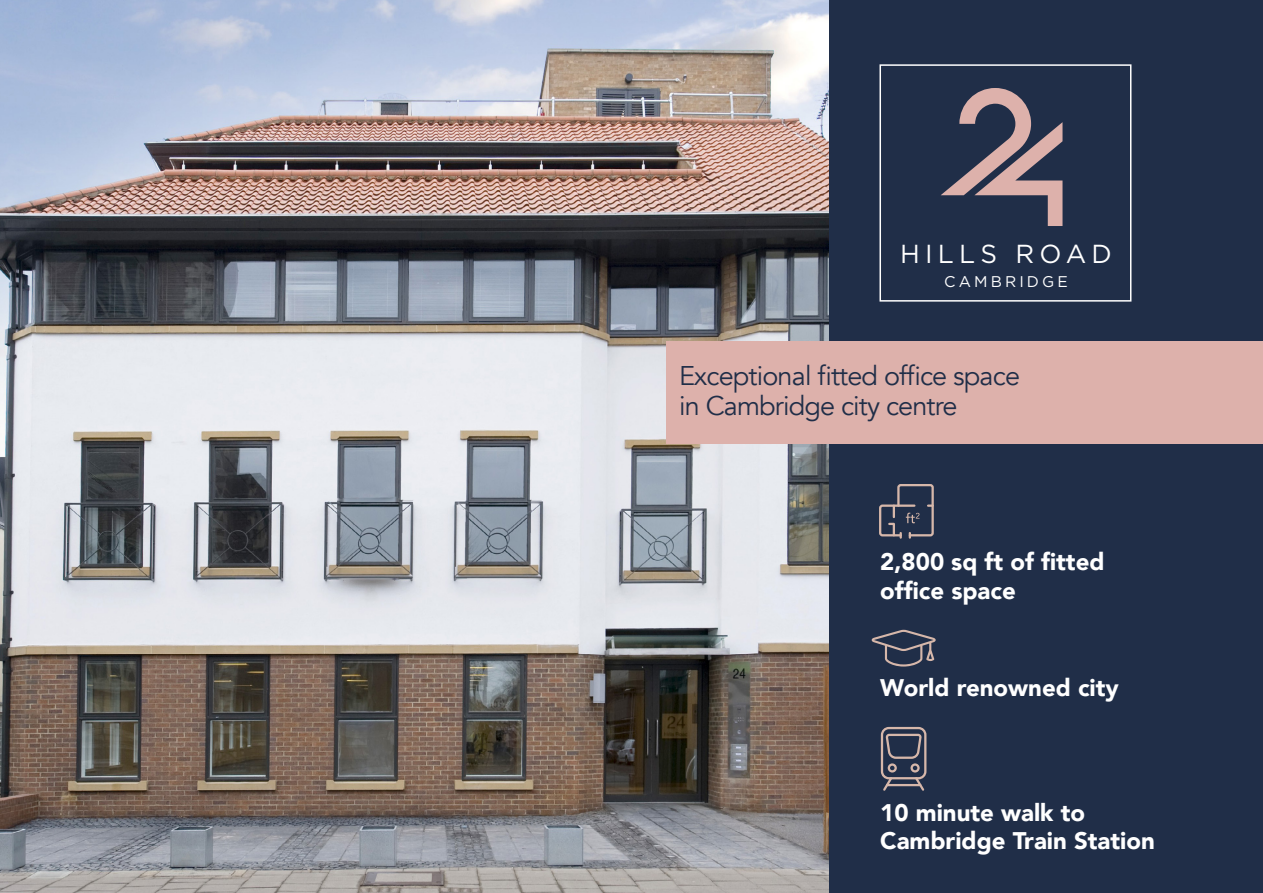
<style>
.page{position:relative;width:1263px;height:893px;background:#fff}
.page>*{position:absolute;margin:0;border:0;box-sizing:border-box;transform-origin:0 0}
.t1{font:27px/30px "Avenir";letter-spacing:-.03em;color:#202e48}
.t2{font:26.1px "Gotham";letter-spacing:.2em;color:#fff}
.t3{font:900 24px/28.8px "Avenir";color:#fff}
.t4{font:15.45px "Gotham";letter-spacing:.2em;color:#fff}
</style>
<div class="page">
<img style="left:0;top:0;width:829px;height:893px">
<div style="left:829px;top:0;width:434px;height:893px;background:#202e48"></div>
<div style="left:666px;top:341px;width:597px;height:102px;background:#ddb1ab"></div>
<svg style="left:879px;top:484px;width:55px;height:54px"></svg>
<svg style="left:872px;top:630px;width:64px;height:37px"></svg>
<svg style="left:882px;top:775px;width:12px;height:16px"></svg>
<svg style="left:913px;top:775px;width:13px;height:16px"></svg>
<div style="left:888px;top:763px;width:9px;height:9px;border:2px solid #d6b7aa;border-radius:50%"></div>
<div style="left:910px;top:763px;width:10px;height:9px;border:2px solid #d6b7aa;border-radius:50%"></div>
<div style="left:881px;top:727px;width:45px;height:52px;border:2px solid #d6b7aa;border-radius:7px"></div>
<svg style="left:885px;top:733px;width:37px;height:26px"></svg>
<hr style="left:887px;top:784px;width:33px;height:2px;background:#d6b7aa">
<svg style="left:941px;top:88px;width:121px;height:138px"></svg>
<div style="left:879px;top:64px;width:252px;height:238px;border:2px solid #fff"></div>
<p class="t2" style="left:900px;top:237px;width:213px">HILLS ROAD</p>
<p class="t4" style="left:944px;top:272px;width:125px">CAMBRIDGE</p>
<p class="t1" style="left:679px;top:361px;width:342px">Exceptional fitted office space in Cambridge city centre</p>
<p class="t3" style="left:880px;top:547px;width:226px">2,800 sq ft of fitted office space</p>
<p class="t3" style="left:880px;top:673px;width:240px">World renowned city</p>
<p class="t3" style="left:880px;top:797px;width:276px">10 minute walk to<br>Cambridge Train Station</p>
</div>
